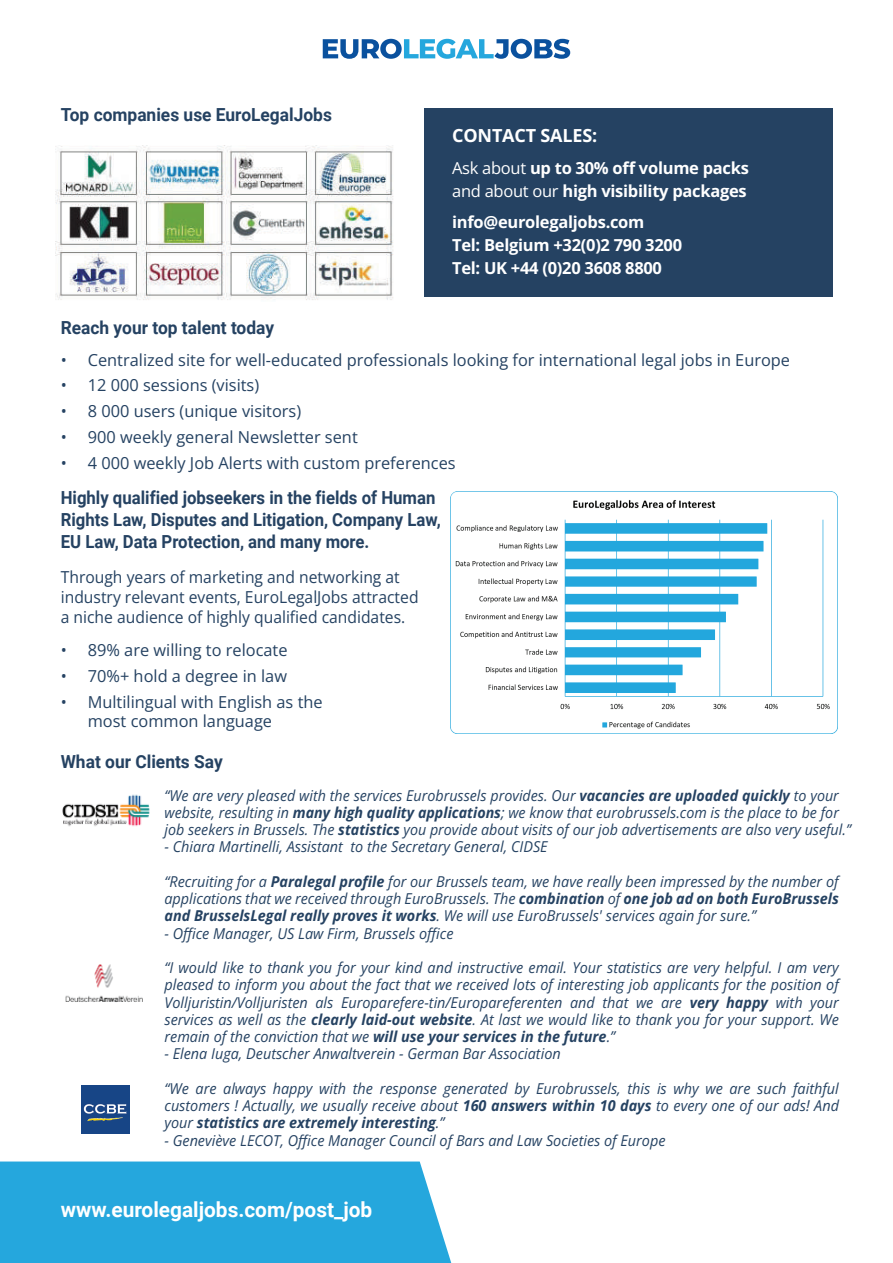
<style>
.page{position:relative;width:893px;height:1263px;background:#fff}
.page>*{position:absolute;margin:0;border:0;box-sizing:border-box;transform-origin:0 0}
.t1{font:700 21px "Roboto";color:#fff}
.t2{font:700 18px/21.6px "Roboto";color:#254262;scale:.93 1}
.t3{font:700 18px "Roboto";color:#254262;scale:.96 1}
.t4{font:700 18px "Open Sans";letter-spacing:-.01em;color:#fff}
.t5{font:16.5px/19.8px "Open Sans";color:#254262}
.t6{font:700 16.5px/22.8px "Open Sans";letter-spacing:-.015em;color:#fff}
.t7{font:16.5px/19.8px "Open Sans";color:#254262;scale:.95 1}
.t8{font:italic 15px/17.2px "Open Sans";color:#254262;text-align:justify;scale:.96 1}
.t9{font:italic 15px/17.2px "Open Sans";color:#254262;scale:.95 1}
.s1{font-weight:400}
.s2{font-weight:700}
</style>
<div class="page">
<svg style="left:323px;top:39px;width:247px;height:20px"></svg>
<div style="left:0;top:1161px;width:452px;height:102px;background:#25a7dd"></div>
<img style="left:450px;top:491px;width:387px;height:242px">
<div style="left:424px;top:108px;width:408px;height:188px;background:#254262"></div>
<img style="left:62px;top:794px;width:87px;height:33px">
<img style="left:82px;top:1085px;width:48px;height:48px">
<img style="left:56px;top:146px;width:337px;height:154px">
<img style="left:66px;top:964px;width:77px;height:38px">
<p class="t3" style="left:61px;top:102px;width:284px">Top companies use EuroLegalJobs</p>
<p class="t4" style="left:452px;top:123px;width:147px">CONTACT SALES:</p>
<p class="t6" style="left:452px;top:156px;width:298px"><span class="s1">Ask about</span> up to 30% off volume packs <span class="s1">and about our</span> high visibility packages</p>
<p class="t6" style="left:452px;top:211px;width:232px">info@eurolegaljobs.com<br>Tel: Belgium +32(0)2 790 3200<br>Tel: UK +44 (0)20 3608 8800</p>
<p class="t3" style="left:61px;top:315px;width:224px">Reach your top talent today</p>
<p class="t5" style="left:61px;top:349px;width:731px">• Centralized site for well-educated professionals looking for international legal jobs in Europe</p>
<p class="t5" style="left:61px;top:375px;width:200px">• 12 000 sessions (visits)</p>
<p class="t5" style="left:61px;top:401px;width:242px">• 8 000 users (unique visitors)</p>
<p class="t5" style="left:61px;top:427px;width:299px">• 900 weekly general Newsletter sent</p>
<p class="t5" style="left:61px;top:452px;width:396px">• 4 000 weekly Job Alerts with custom preferences</p>
<p class="t2" style="left:61px;top:486px;width:410px">Highly qualified jobseekers in the fields of Human<br>Rights Law, Disputes and Litigation, Company Law,<br>EU Law, Data Protection, and many more.</p>
<p class="t7" style="left:61px;top:567px;width:378px">Through years of marketing and networking at industry relevant events, EuroLegalJobs attracted a niche audience of highly qualified candidates.</p>
<p class="t5" style="left:61px;top:640px;width:228px">• 89% are willing to relocate</p>
<p class="t5" style="left:61px;top:665px;width:228px">• 70%+ hold a degree in law</p>
<p class="t5" style="left:88px;top:691px;width:236px;text-indent:-27px">• Multilingual with English as the most common language</p>
<p class="t3" style="left:61px;top:749px;width:170px">What our Clients Say</p>
<p class="t9" style="left:164px;top:786px;width:724px">“We are very pleased with the services Eurobrussels provides. Our <span class="s2">vacancies are uploaded quickly</span> to your website, resulting in <span class="s2">many high quality applications</span>; we know that eurobrussels.com is the place to be for job seekers in Brussels. The <span class="s2">statistics</span> you provide about visits of our job advertisements are also very useful.”</p>
<p class="t8" style="left:164px;top:838px;width:401px">- Chiara Martinelli, Assistant to the Secretary General, CIDSE</p>
<p class="t8" style="left:164px;top:872px;width:704px">“Recruiting for a <span class="s2">Paralegal profile</span> for our Brussels team, we have really been impressed by the number of applications that we received through EuroBrussels. The <span class="s2">combination</span> of <span class="s2">one job ad on both EuroBrussels and BrusselsLegal really proves it works</span>. We will use EuroBrussels' services again for sure.”</p>
<p class="t8" style="left:164px;top:924px;width:303px">- Office Manager, US Law Firm, Brussels office</p>
<p class="t8" style="left:164px;top:958px;width:704px">“I would like to thank you for your kind and instructive email. Your statistics are very helpful. I am very pleased to inform you about the fact that we received lots of interesting job applicants for the position of Volljuristin/Volljuristen als Europarefere-tin/Europareferenten and that we are <span class="s2">very happy</span> with your services as well as the <span class="s2">clearly laid-out website</span>. At last we would like to thank you for your support. We remain of the conviction that we <span class="s2">will use your services in the future</span>.”</p>
<p class="t8" style="left:164px;top:1045px;width:414px">- Elena Iuga, Deutscher Anwaltverein - German Bar Association</p>
<p class="t8" style="left:164px;top:1079px;width:704px">“We are always happy with the response generated by Eurobrussels, this is why we are such faithful customers ! Actually, we usually receive about <span class="s2">160 answers within 10 days</span> to every one of our ads! And your <span class="s2">statistics are extremely interesting</span>.”</p>
<p class="t8" style="left:164px;top:1131px;width:523px">- Geneviève LECOT, Office Manager Council of Bars and Law Societies of Europe</p>
<h1 class="t1" style="left:61px;top:1195px;width:313px">www.eurolegaljobs.com/post_job</h1>
</div>
